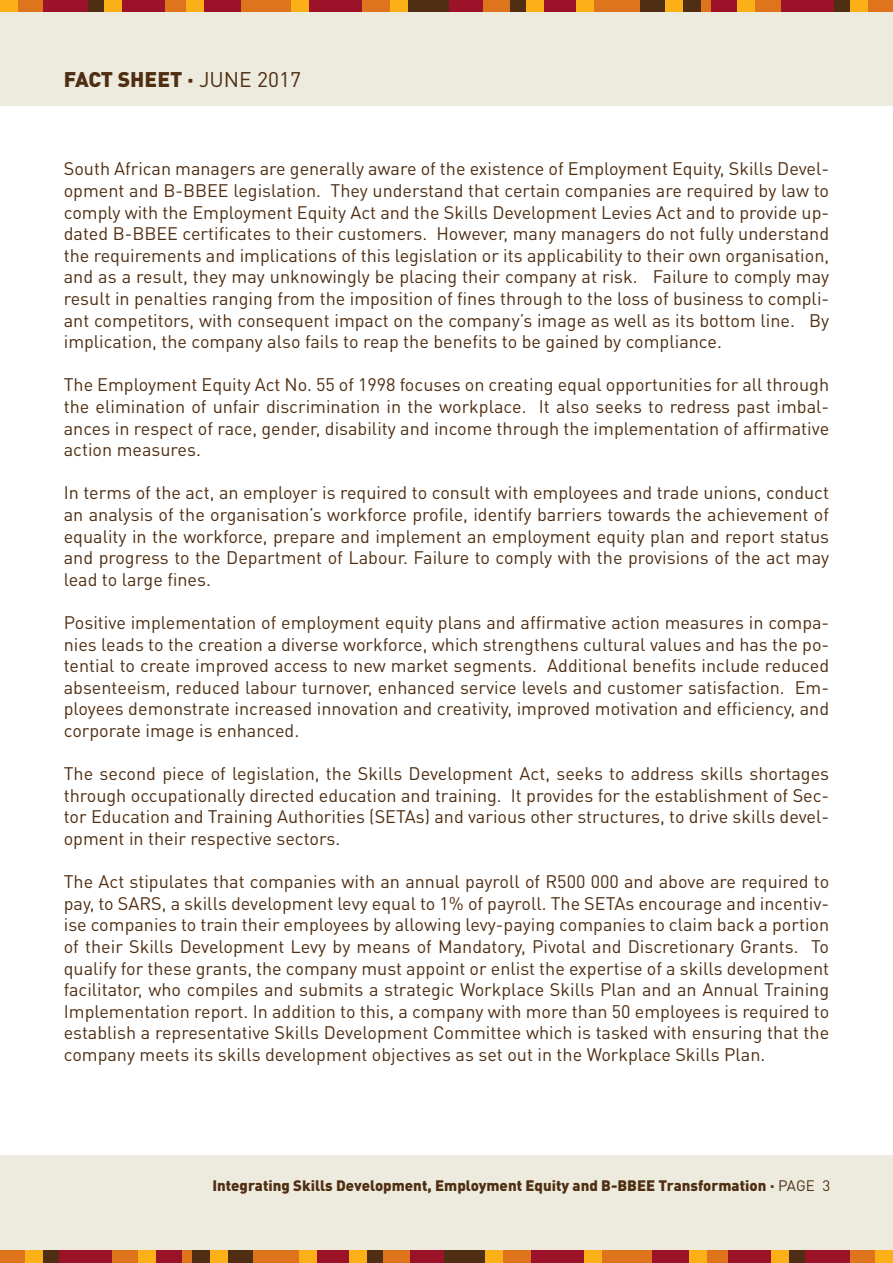
<style>
.page{position:relative;width:893px;height:1263px;background:#fff}
.page>*{position:absolute;margin:0;border:0;box-sizing:border-box;transform-origin:0 0}
.t1{font:900 21px "DIN Pro";color:#4f2e12}
.t2{font:18px/21.6px "DIN Pro";color:#4f2e12;text-align:justify}
.t3{font:900 15px "DIN Pro";color:#4f2e12}
.s1{font-weight:400}
</style>
<div class="page">
<div style="left:866px;top:0;width:27px;height:13px;background:#de751c"></div>
<div style="left:240px;top:0;width:53px;height:13px;background:#de751c"></div>
<div style="left:591px;top:0;width:62px;height:13px;background:#de751c"></div>
<div style="left:482px;top:0;width:29px;height:13px;background:#de751c"></div>
<div style="left:14px;top:0;width:30px;height:13px;background:#de751c"></div>
<div style="left:160px;top:0;width:29px;height:13px;background:#de751c"></div>
<div style="left:754px;top:0;width:29px;height:13px;background:#de751c"></div>
<div style="left:362px;top:0;width:29px;height:13px;background:#de751c"></div>
<div style="left:543px;top:0;width:36px;height:13px;background:#9c1229"></div>
<div style="left:204px;top:0;width:36px;height:13px;background:#9c1229"></div>
<div style="left:447px;top:0;width:36px;height:13px;background:#9c1229"></div>
<div style="left:44px;top:0;width:46px;height:13px;background:#9c1229"></div>
<div style="left:119px;top:0;width:46px;height:13px;background:#9c1229"></div>
<div style="left:781px;top:0;width:54px;height:13px;background:#9c1229"></div>
<div style="left:308px;top:0;width:54px;height:13px;background:#9c1229"></div>
<div style="left:640px;top:0;width:61px;height:13px;background:#4f2e14"></div>
<div style="left:709px;top:0;width:30px;height:13px;background:#9c1229"></div>
<div style="left:406px;top:0;width:42px;height:13px;background:#4f2e14"></div>
<div style="left:89px;top:0;width:17px;height:13px;background:#4f2e14"></div>
<div style="left:510px;top:0;width:17px;height:13px;background:#4f2e14"></div>
<div style="left:834px;top:0;width:17px;height:13px;background:#4f2e14"></div>
<div style="left:0;top:0;width:17px;height:13px;background:#fcb017"></div>
<div style="left:187px;top:0;width:17px;height:13px;background:#fcb017"></div>
<div style="left:738px;top:0;width:17px;height:13px;background:#fcb017"></div>
<div style="left:665px;top:0;width:18px;height:13px;background:#fcb017"></div>
<div style="left:577px;top:0;width:17px;height:13px;background:#fcb017"></div>
<div style="left:390px;top:0;width:17px;height:13px;background:#fcb017"></div>
<div style="left:104px;top:0;width:18px;height:13px;background:#fcb017"></div>
<div style="left:526px;top:0;width:17px;height:13px;background:#fcb017"></div>
<div style="left:850px;top:0;width:17px;height:13px;background:#fcb017"></div>
<div style="left:291px;top:0;width:17px;height:13px;background:#fcb017"></div>
<div style="left:702px;top:0;width:9px;height:13px;background:#de751c"></div>
<div style="left:0;top:13px;width:893px;height:93px;background:#edebde"></div>
<div style="left:0;top:1250px;width:26px;height:13px;background:#de751c"></div>
<div style="left:600px;top:1250px;width:53px;height:13px;background:#de751c"></div>
<div style="left:240px;top:1250px;width:62px;height:13px;background:#de751c"></div>
<div style="left:381px;top:1250px;width:30px;height:13px;background:#de751c"></div>
<div style="left:849px;top:1250px;width:30px;height:13px;background:#de751c"></div>
<div style="left:704px;top:1250px;width:29px;height:13px;background:#de751c"></div>
<div style="left:110px;top:1250px;width:29px;height:13px;background:#de751c"></div>
<div style="left:502px;top:1250px;width:29px;height:13px;background:#de751c"></div>
<div style="left:314px;top:1250px;width:36px;height:13px;background:#9c1229"></div>
<div style="left:653px;top:1250px;width:36px;height:13px;background:#9c1229"></div>
<div style="left:410px;top:1250px;width:36px;height:13px;background:#9c1229"></div>
<div style="left:803px;top:1250px;width:46px;height:13px;background:#9c1229"></div>
<div style="left:728px;top:1250px;width:46px;height:13px;background:#9c1229"></div>
<div style="left:58px;top:1250px;width:54px;height:13px;background:#9c1229"></div>
<div style="left:531px;top:1250px;width:54px;height:13px;background:#9c1229"></div>
<div style="left:191px;top:1250px;width:62px;height:13px;background:#4f2e14"></div>
<div style="left:154px;top:1250px;width:29px;height:13px;background:#9c1229"></div>
<div style="left:444px;top:1250px;width:43px;height:13px;background:#4f2e14"></div>
<div style="left:787px;top:1250px;width:17px;height:13px;background:#4f2e14"></div>
<div style="left:366px;top:1250px;width:17px;height:13px;background:#4f2e14"></div>
<div style="left:42px;top:1250px;width:17px;height:13px;background:#4f2e14"></div>
<div style="left:876px;top:1250px;width:17px;height:13px;background:#fcb017"></div>
<div style="left:689px;top:1250px;width:17px;height:13px;background:#fcb017"></div>
<div style="left:138px;top:1250px;width:17px;height:13px;background:#fcb017"></div>
<div style="left:210px;top:1250px;width:18px;height:13px;background:#fcb017"></div>
<div style="left:299px;top:1250px;width:17px;height:13px;background:#fcb017"></div>
<div style="left:486px;top:1250px;width:17px;height:13px;background:#fcb017"></div>
<div style="left:771px;top:1250px;width:18px;height:13px;background:#fcb017"></div>
<div style="left:349px;top:1250px;width:18px;height:13px;background:#fcb017"></div>
<div style="left:26px;top:1250px;width:17px;height:13px;background:#fcb017"></div>
<div style="left:585px;top:1250px;width:17px;height:13px;background:#fcb017"></div>
<div style="left:182px;top:1250px;width:9px;height:13px;background:#de751c"></div>
<div style="left:0;top:1155px;width:893px;height:95px;background:#edebde"></div>
<p class="t1" style="left:64px;top:65px;width:239px">FACT SHEET · <span class="s1">JUNE 2017</span></p>
<p class="t2" style="left:64px;top:157px;width:767px">South African managers are generally aware of the existence of Employment Equity, Skills Devel&shy;opment and B-BBEE legislation. They understand that certain companies are required by law to comply with the Employment Equity Act and the Skills Development Levies Act and to provide up&shy;dated B-BBEE certificates to their customers. However, many managers do not fully understand the requirements and implications of this legislation or its applicability to their own organisation, and as a result, they may unknowingly be placing their company at risk. Failure to comply may result in penalties ranging from the imposition of fines through to the loss of business to compli&shy;ant competitors, with consequent impact on the company’s image as well as its bottom line. By implication, the company also fails to reap the benefits to be gained by compliance.</p>
<p class="t2" style="left:64px;top:373px;width:767px">The Employment Equity Act No. 55 of 1998 focuses on creating equal opportunities for all through the elimination of unfair discrimination in the workplace. It also seeks to redress past imbal&shy;ances in respect of race, gender, disability and income through the implementation of affirmative action measures.</p>
<p class="t2" style="left:64px;top:481px;width:767px">In terms of the act, an employer is required to consult with employees and trade unions, conduct an analysis of the organisation’s workforce profile, identify barriers towards the achievement of equality in the workforce, prepare and implement an employment equity plan and report status and progress to the Department of Labour. Failure to comply with the provisions of the act may lead to large fines.</p>
<p class="t2" style="left:64px;top:611px;width:767px">Positive implementation of employment equity plans and affirmative action measures in compa&shy;nies leads to the creation a diverse workforce, which strengthens cultural values and has the po&shy;tential to create improved access to new market segments. Additional benefits include reduced absenteeism, reduced labour turnover, enhanced service levels and customer satisfaction. Em&shy;ployees demonstrate increased innovation and creativity, improved motivation and efficiency, and corporate image is enhanced.</p>
<p class="t2" style="left:64px;top:762px;width:767px">The second piece of legislation, the Skills Development Act, seeks to address skills shortages through occupationally directed education and training. It provides for the establishment of Sec&shy;tor Education and Training Authorities (SETAs) and various other structures, to drive skills devel&shy;opment in their respective sectors.</p>
<p class="t2" style="left:64px;top:870px;width:767px">The Act stipulates that companies with an annual payroll of R500 000 and above are required to pay, to SARS, a skills development levy equal to 1% of payroll. The SETAs encourage and incentiv&shy;ise companies to train their employees by allowing levy-paying companies to claim back a portion of their Skills Development Levy by means of Mandatory, Pivotal and Discretionary Grants. To qualify for these grants, the company must appoint or enlist the expertise of a skills development facilitator, who compiles and submits a strategic Workplace Skills Plan and an Annual Training Implementation report. In addition to this, a company with more than 50 employees is required to establish a representative Skills Development Committee which is tasked with ensuring that the company meets its skills development objectives as set out in the Workplace Skills Plan.</p>
<p class="t3" style="left:212px;top:1175px;width:619px">Integrating Skills Development, Employment Equity and B-BBEE Transformation · <span class="s1">PAGE 3</span></p>
</div>
